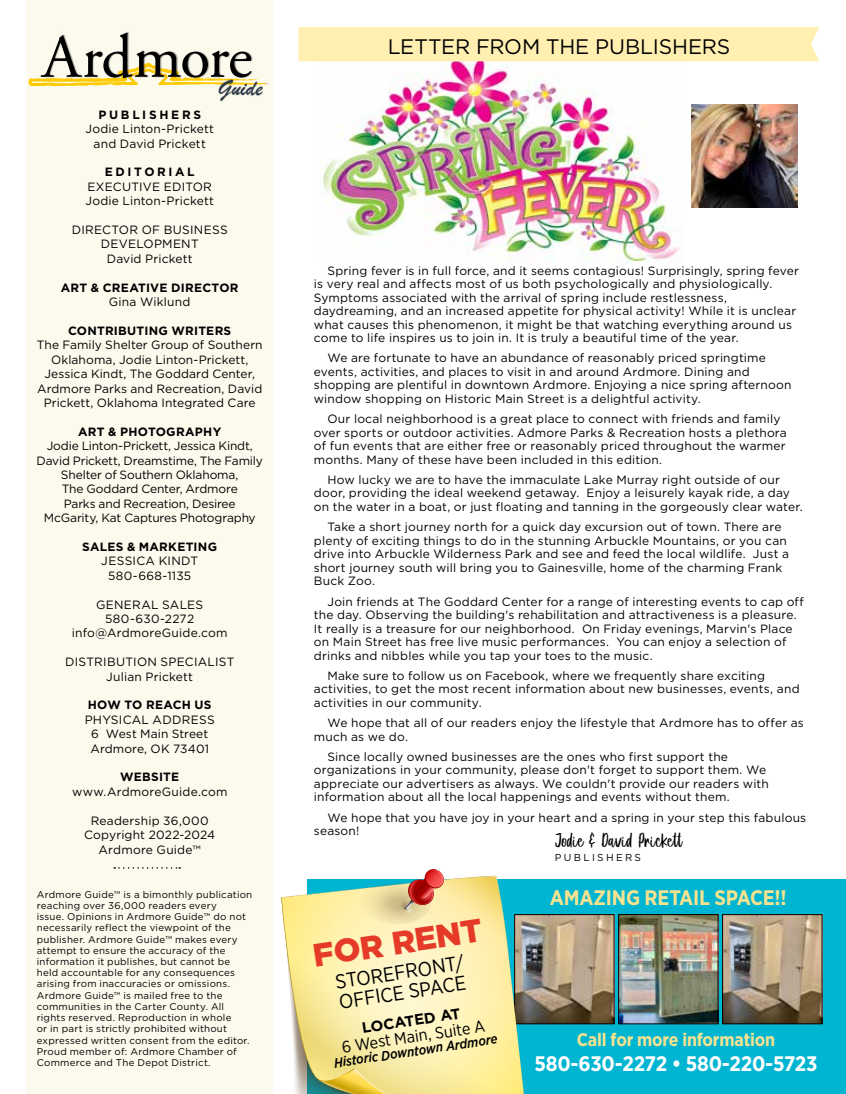
<style>
.page{position:relative;width:846px;height:1094px;background:#fff}
.page>*{position:absolute;margin:0;border:0;box-sizing:border-box;transform-origin:0 0}
.t1{font:61.5px "Adobe Garamond Pro";letter-spacing:-.02em;color:#000}
.t2{font:900 32.4px "Gotham";color:#e63a28}
.t3{font:23.1px "Brush Script";letter-spacing:.005em;color:#2c3a4a}
.t4{font:700 21px "Gotham Narrow";letter-spacing:-.01em;color:#fff}
.t5{font:21px "Gotham";letter-spacing:-.01em;color:#000}
.t6{font:700 21px "Gotham Narrow";letter-spacing:-.01em;color:#f7e38f}
.t7{font:20.1px/20.1px "Gotham Narrow";color:#000}
.t8{font:19.05px "Celery Smile";letter-spacing:.025em;color:#000}
.t9{font:700 18.15px "Gotham Narrow";letter-spacing:-.01em;color:#f7e38f}
.t10{font:16.5px "Gotham Narrow";color:#000}
.t11{font:700 15px "Gotham";color:#000}
.t12{font:italic 500 13.5px "Gotham Narrow";color:#000}
.t13{font:12px/13.5px "Gotham";letter-spacing:.015em;color:#000}
.t14{font:12px/14.4px "Gotham";letter-spacing:-.015em;color:#000;text-align:center}
.t15{font:700 12px "Gotham";letter-spacing:.025em;color:#000}
.t16{font:700 12px "Gotham";letter-spacing:.225em;color:#000}
.t17{font:700 12px "Gotham";letter-spacing:.22em;color:#000}
.t18{font:10.05px "Gotham";letter-spacing:.23em;color:#000}
.t19{font:9.75px/11.2px "Gotham";letter-spacing:.025em;color:#000}
</style>
<div class="page">
<div style="left:307px;top:880px;width:538px;height:214px;background:#00b5d1"></div>
<img style="left:319px;top:61px;width:364px;height:202px">
<div style="left:26px;top:0;width:246px;height:1094px;background:#fcf9ed"></div>
<div style="left:218px;top:79px;width:45px;height:23px;background:#000;opacity:.42"></div>
<svg style="left:28px;top:78px;width:241px;height:8px"></svg>
<div style="left:41px;top:32px;width:212px;height:47px;background:#000;opacity:.4"></div>
<div style="left:298px;top:27px;width:521px;height:34px;background:#fff0b2"></div>
<svg style="left:114px;top:867px;width:66px;height:1px"></svg>
<img style="left:691px;top:104px;width:106px;height:104px">
<img style="left:524px;top:916px;width:88px;height:106px">
<div style="left:514px;top:914px;width:100px;height:110px;border:1px solid #000"></div>
<img style="left:724px;top:916px;width:95px;height:106px">
<div style="left:722px;top:914px;width:99px;height:110px;border:1px solid #000"></div>
<img style="left:620px;top:916px;width:95px;height:106px">
<div style="left:618px;top:914px;width:99px;height:110px;border:1px solid #000"></div>
<svg style="left:281px;top:869px;width:243px;height:225px;background:#e9e4ad"></svg>
<h1 class="t1" style="left:42px;top:20px;width:211px">Ardmore</h1>
<h3 class="t3" style="left:218px;top:73px;width:46px">Guide</h3>
<p class="t16" style="left:98px;top:107px;width:104px">PUBLISHERS</p>
<p class="t13" style="left:85px;top:121px;width:130px;line-height:14.4px;text-align:center">Jodie Linton-Prickett and David Prickett</p>
<p class="t17" style="left:105px;top:164px;width:91px">EDITORIAL</p>
<p class="t13" style="left:85px;top:179px;width:130px;line-height:14.4px">EXECUTIVE EDITOR<br>Jodie Linton-Prickett</p>
<p class="t13" style="left:72px;top:222px;width:157px;line-height:14.4px;text-align:center">DIRECTOR OF BUSINESS<br>DEVELOPMENT<br>David Prickett</p>
<p class="t15" style="left:61px;top:279px;width:179px">ART &amp; CREATIVE DIRECTOR</p>
<p class="t13" style="left:109px;top:295px;width:83px">Gina Wiklund</p>
<p class="t15" style="left:68px;top:323px;width:165px">CONTRIBUTING WRITERS</p>
<p class="t13" style="left:37px;top:337px;width:227px;line-height:14.4px;text-align:center">The Family Shelter Group of Southern Oklahoma, Jodie Linton-Prickett, Jessica Kindt, The Goddard Center, Ardmore Parks and Recreation, David Prickett, Oklahoma Integrated Care</p>
<p class="t15" style="left:78px;top:423px;width:144px">ART &amp; PHOTOGRAPHY</p>
<p class="t14" style="left:37px;top:438px;width:227px">Jodie Linton-Prickett, Jessica Kindt, David Prickett, Dreamstime, The Family Shelter of Southern Oklahoma,<br>The Goddard Center, Ardmore<br>Parks and Recreation, Desiree McGarity, Kat Captures Photography</p>
<p class="t15" style="left:82px;top:539px;width:136px">SALES &amp; MARKETING</p>
<p class="t13" style="left:101px;top:553px;width:98px;line-height:14.4px;text-align:center">JESSICA KINDT<br>580-668-1135</p>
<p class="t13" style="left:72px;top:597px;width:157px;line-height:14.4px;text-align:center">GENERAL SALES<br>580-630-2272 info@ArdmoreGuide.com</p>
<p class="t13" style="left:65px;top:654px;width:171px;line-height:14.4px;text-align:center">DISTRIBUTION SPECIALIST<br>Julian Prickett</p>
<p class="t15" style="left:88px;top:697px;width:125px">HOW TO REACH US</p>
<p class="t13" style="left:85px;top:712px;width:131px;line-height:14.4px;text-align:center">PHYSICAL ADDRESS<br>6 West Main Street<br>Ardmore, OK 73401</p>
<p class="t15" style="left:120px;top:769px;width:61px">WEBSITE</p>
<p class="t13" style="left:72px;top:784px;width:157px">www.ArdmoreGuide.com</p>
<p class="t13" style="left:84px;top:813px;width:132px;line-height:14.4px;text-align:center">Readership 36,000<br>Copyright 2022-2024<br>Ardmore Guide™</p>
<p class="t19" style="left:37px;top:888px;width:217px">Ardmore Guide™ is a bimonthly publication reaching over 36,000 readers every<br>issue. Opinions in Ardmore Guide™ do not necessarily reflect the viewpoint of the publisher. Ardmore Guide™ makes every attempt to ensure the accuracy of the information it publishes, but cannot be held accountable for any consequences arising from inaccuracies or omissions.<br>Ardmore Guide™ is mailed free to the communities in the Carter County. All rights reserved. Reproduction in whole<br>or in part is strictly prohibited without expressed written consent from the editor.<br>Proud member of: Ardmore Chamber of Commerce and The Depot District.</p>
<h3 class="t5" style="left:387px;top:33px;width:344px">LETTER FROM THE PUBLISHERS</h3>
<p class="t13" style="left:314px;top:263px;width:486px;text-indent:14px">Spring fever is in full force, and it seems contagious! Surprisingly, spring fever is very real and affects most of us both psychologically and physiologically.<br>Symptoms associated with the arrival of spring include restlessness, daydreaming, and an increased appetite for physical activity! While it is unclear what causes this phenomenon, it might be that watching everything around us come to life inspires us to join in. It is truly a beautiful time of the year.</p>
<p class="t13" style="left:314px;top:351px;width:479px;text-indent:14px">We are fortunate to have an abundance of reasonably priced springtime events, activities, and places to visit in and around Ardmore. Dining and shopping are plentiful in downtown Ardmore. Enjoying a nice spring afternoon window shopping on Historic Main Street is a delightful activity.</p>
<p class="t13" style="left:314px;top:412px;width:474px;text-indent:14px">Our local neighborhood is a great place to connect with friends and family over sports or outdoor activities. Admore Parks &amp; Recreation hosts a plethora of fun events that are either free or reasonably priced throughout the warmer months. Many of these have been included in this edition.</p>
<p class="t13" style="left:314px;top:473px;width:490px;text-indent:14px">How lucky we are to have the immaculate Lake Murray right outside of our door, providing the ideal weekend getaway. Enjoy a leisurely kayak ride, a day on the water in a boat, or just floating and tanning in the gorgeously clear water.</p>
<p class="t13" style="left:314px;top:520px;width:476px;text-indent:14px">Take a short journey north for a quick day excursion out of town. There are plenty of exciting things to do in the stunning Arbuckle Mountains, or you can drive into Arbuckle Wilderness Park and see and feed the local wildlife. Just a short journey south will bring you to Gainesville, home of the charming Frank Buck Zoo.</p>
<p class="t13" style="left:314px;top:594px;width:491px;text-indent:14px">Join friends at The Goddard Center for a range of interesting events to cap off the day. Observing the building's rehabilitation and attractiveness is a pleasure.<br>It really is a treasure for our neighborhood. On Friday evenings, Marvin's Place on Main Street has free live music performances. You can enjoy a selection of drinks and nibbles while you tap your toes to the music.</p>
<p class="t13" style="left:314px;top:668px;width:487px;text-indent:14px">Make sure to follow us on Facebook, where we frequently share exciting activities, to get the most recent information about new businesses, events, and activities in our community.</p>
<p class="t13" style="left:314px;top:715px;width:491px;text-indent:14px">We hope that all of our readers enjoy the lifestyle that Ardmore has to offer as much as we do.</p>
<p class="t13" style="left:314px;top:749px;width:456px;text-indent:14px">Since locally owned businesses are the ones who first support the organizations in your community, please don't forget to support them. We appreciate our advertisers as always. We couldn't provide our readers with information about all the local happenings and events without them.</p>
<p class="t13" style="left:314px;top:810px;width:493px;text-indent:14px">We hope that you have joy in your heart and a spring in your step this fabulous season!</p>
<h3 class="t8" style="left:554px;top:832px;width:129px">Jodie &amp; David Prickett</h3>
<p class="t18" style="left:554px;top:850px;width:88px">PUBLISHERS</p>
<h2 class="t2" style="left:309px;top:933px;width:172px;rotate:-9deg">FOR RENT</h2>
<h3 class="t7" style="left:334px;top:972px;width:131px;rotate:-9deg">STOREFRONT/<br>OFFICE SPACE</h3>
<p class="t11" style="left:360px;top:1017px;width:101px;rotate:-8deg">LOCATED AT</p>
<h3 class="t10" style="left:340px;top:1036px;width:146px;rotate:-8deg">6 West Main, Suite A</h3>
<p class="t12" style="left:332px;top:1055px;width:167px;rotate:-9deg">Historic Downtown Ardmore</p>
<h3 class="t6" style="left:549px;top:884px;width:238px">AMAZING RETAIL SPACE!!</h3>
<h3 class="t9" style="left:576px;top:1027px;width:200px">Call for more information</h3>
<h3 class="t4" style="left:534px;top:1050px;width:284px">580-630-2272 • 580-220-5723</h3>
</div>
